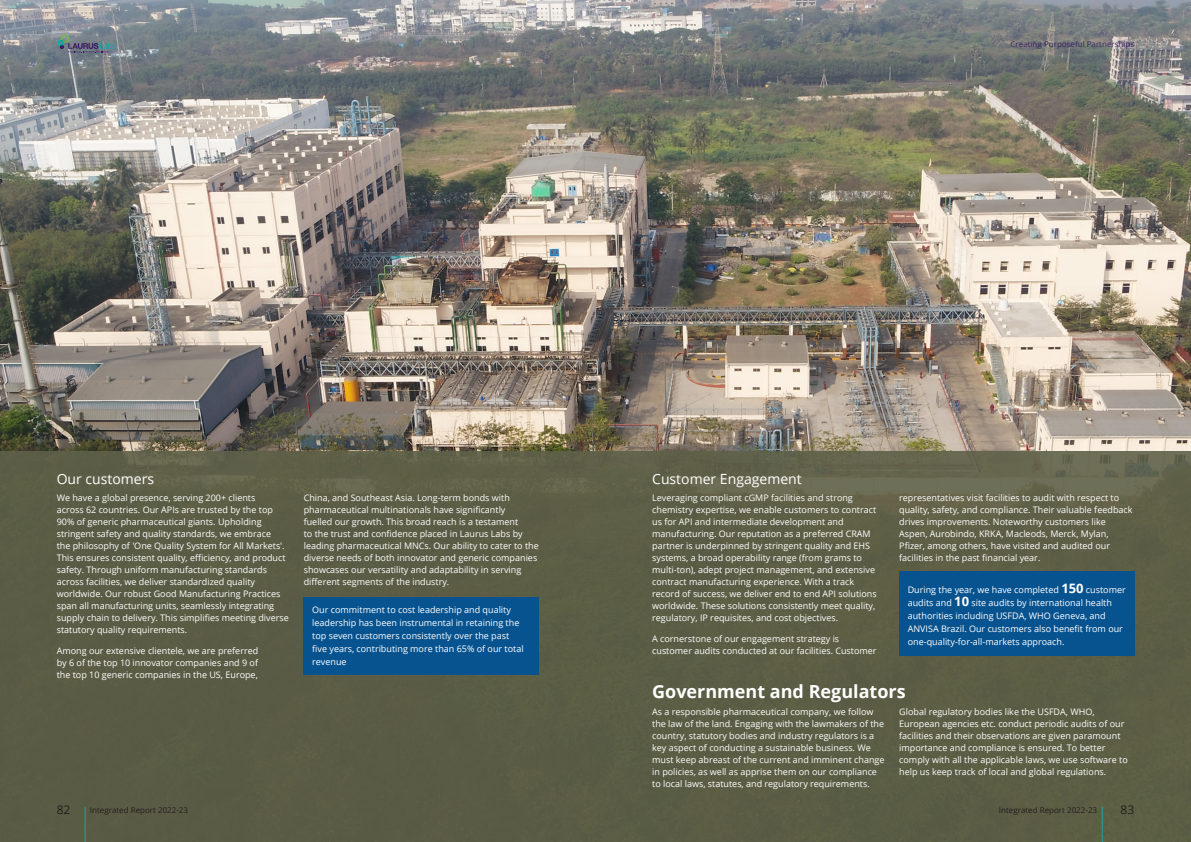
<style>
.page{position:relative;width:1191px;height:842px;background:#fff}
.page>*{position:absolute;margin:0;border:0;box-sizing:border-box;transform-origin:0 0}
.Sub_Heading{font:700 18px "Open Sans";color:#fff}
.Sub_Sub_Head{font:14px "Open Sans";color:#fff}
.t1{font:12px "Open Sans";color:#231f20}
.Body{font:9px/12px "Open Sans";color:#fff}
.t2{font:8px "Open Sans";color:#231f20}
.t3{font:8px "Open Sans";color:#3c2465}
.s1{font-weight:700;font-size:13px}
</style>
<div class="page">
<img style="left:0;top:0;width:1191px;height:451px">
<div style="left:0;top:451px;width:1191px;height:391px;background:#5f6149"></div>
<div style="left:304px;top:597px;width:235px;height:77px;background:#075390"></div>
<div style="left:899px;top:572px;width:235px;height:84px;background:#075390"></div>
<svg style="left:57px;top:34px;width:59px;height:19px"></svg>
<hr style="left:85px;top:806px;width:1px;height:36px;background:#27a19f">
<hr style="left:1102px;top:806px;width:1px;height:36px;background:#27a19f">
<p class="t3" style="left:1010px;top:38px;width:125px">Creating Purposeful Partnerships</p>
<p class="Sub_Sub_Head" style="left:57px;top:469px;width:99px">Our customers</p>
<p class="Body" style="left:57px;top:492px;width:234px">We have a global presence, serving 200+ clients<br>across 62 countries. Our APIs are trusted by the top 90% of generic pharmaceutical giants. Upholding stringent safety and quality standards, we embrace<br>the philosophy of 'One Quality System for All Markets'.<br>This ensures consistent quality, efficiency, and product safety. Through uniform manufacturing standards across facilities, we deliver standardized quality worldwide. Our robust Good Manufacturing Practices span all manufacturing units, seamlessly integrating supply chain to delivery. This simplifies meeting diverse statutory quality requirements.</p>
<p class="Body" style="left:57px;top:644px;width:203px;text-align:justify">Among our extensive clientele, we are preferred by 6 of the top 10 innovator companies and 9 of the top 10 generic companies in the US, Europe,</p>
<p class="Body" style="left:304px;top:492px;width:236px">China, and Southeast Asia. Long-term bonds with pharmaceutical multinationals have significantly<br>fuelled our growth. This broad reach is a testament<br>to the trust and confidence placed in Laurus Labs by leading pharmaceutical MNCs. Our ability to cater to the diverse needs of both innovator and generic companies showcases our versatility and adaptability in serving different segments of the industry.</p>
<p class="Body" style="left:312px;top:603px;width:213px;line-height:13px">Our commitment to cost leadership and quality leadership has been instrumental in retaining the top seven customers consistently over the past five years, contributing more than 65% of our total revenue</p>
<p class="Sub_Sub_Head" style="left:652px;top:469px;width:151px">Customer Engagement</p>
<p class="Body" style="left:652px;top:492px;width:226px">Leveraging compliant cGMP facilities and strong chemistry expertise, we enable customers to contract us for API and intermediate development and manufacturing. Our reputation as a preferred CRAM partner is underpinned by stringent quality and EHS systems, a broad operability range (from grams to multi-ton), adept project management, and extensive contract manufacturing experience. With a track record of success, we deliver end to end API solutions worldwide. These solutions consistently meet quality, regulatory, IP requisites, and cost objectives.</p>
<p class="Body" style="left:652px;top:632px;width:226px">A cornerstone of our engagement strategy is customer audits conducted at our facilities. Customer</p>
<p class="Body" style="left:899px;top:492px;width:235px">representatives visit facilities to audit with respect to quality, safety, and compliance. Their valuable feedback drives improvements. Noteworthy customers like Aspen, Aurobindo, KRKA, Macleods, Merck, Mylan, Pfizer, among others, have visited and audited our facilities in the past financial year.</p>
<p class="Body" style="left:907px;top:583px;width:219px;line-height:13px">During the year, we have completed <span class="s1">150</span> customer audits and <span class="s1">10</span> site audits by international health authorities including USFDA, WHO Geneva, and ANVISA Brazil. Our customers also benefit from our one-quality-for-all-markets approach.</p>
<p class="Sub_Heading" style="left:652px;top:678px;width:255px">Government and Regulators</p>
<p class="Body" style="left:652px;top:706px;width:234px">As a responsible pharmaceutical company, we follow the law of the land. Engaging with the lawmakers of the country, statutory bodies and industry regulators is a key aspect of conducting a sustainable business. We must keep abreast of the current and imminent change in policies, as well as apprise them on our compliance to local laws, statutes, and regulatory requirements.</p>
<p class="Body" style="left:899px;top:706px;width:230px">Global regulatory bodies like the USFDA, WHO, European agencies etc. conduct periodic audits of our facilities and their observations are given paramount importance and compliance is ensured. To better comply with all the applicable laws, we use software to help us keep track of local and global regulations.</p>
<h3 class="t1" style="left:57px;top:802px;width:15px">82</h3>
<p class="t2" style="left:90px;top:804px;width:100px">Integrated Report 2022-23</p>
<p class="t2" style="left:999px;top:804px;width:100px">Integrated Report 2022-23</p>
<h3 class="t1" style="left:1120px;top:802px;width:15px">83</h3>
</div>
